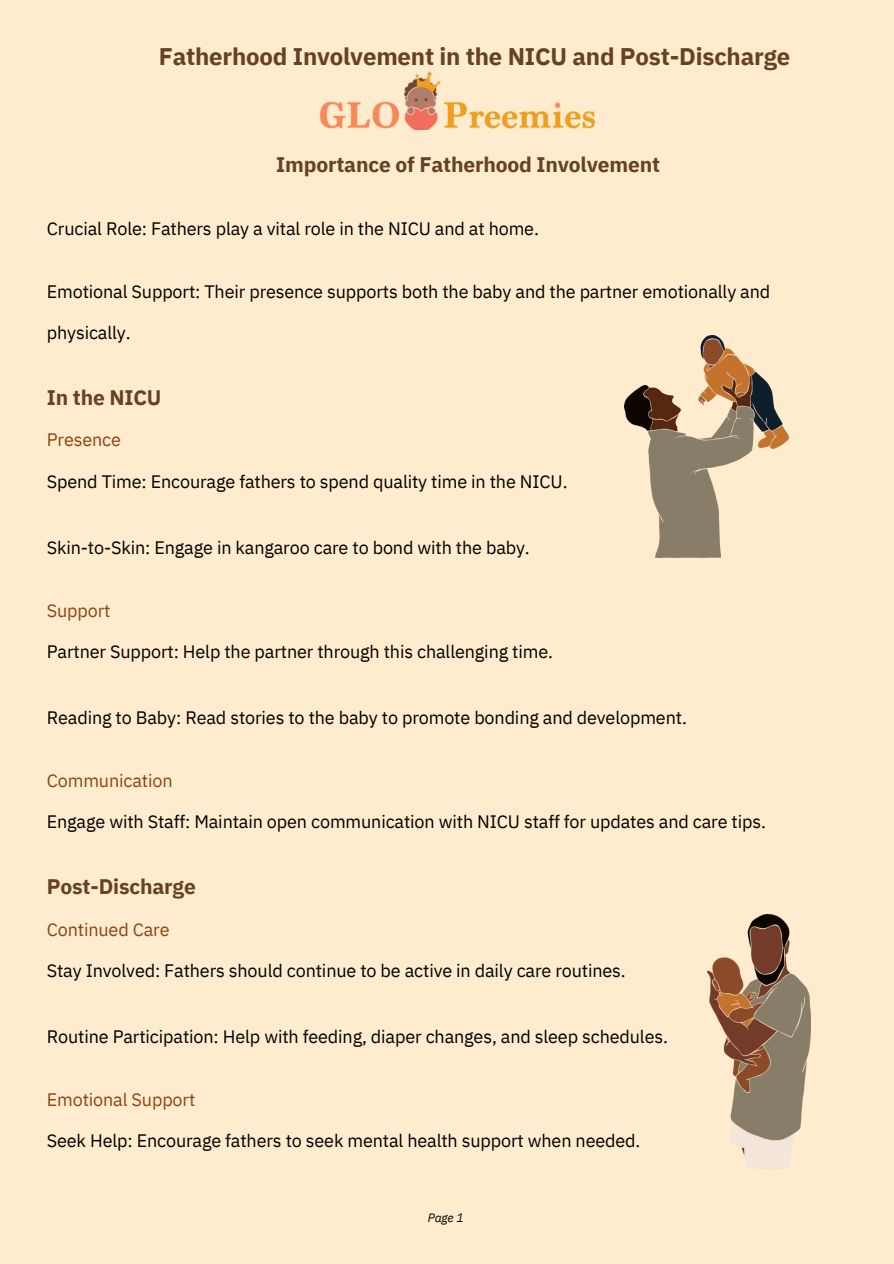
<style>
.page{position:relative;width:894px;height:1264px;background:#fff}
.page>*{position:absolute;margin:0;border:0;box-sizing:border-box;transform-origin:0 0}
.t1{font:700 24px "IBM Plex Sans";letter-spacing:-.01em;color:#654321}
.t2{font:700 21px "IBM Plex Sans";letter-spacing:-.01em;color:#654321}
.t3{font:18px "IBM Plex Sans";letter-spacing:-.01em;color:#000}
.t4{font:18px "IBM Plex Sans";letter-spacing:-.01em;color:#8b4513}
.t5{font:italic 12px "IBM Plex Sans";color:#000}
</style>
<div class="page">
<div style="left:0;top:0;width:893px;height:1263px;background:#ffebcd"></div>
<img style="left:624px;top:335px;width:164px;height:222px">
<img style="left:707px;top:914px;width:103px;height:254px">
<img style="left:320px;top:71px;width:276px;height:59px">
<h3 class="t1" style="left:159px;top:40px;width:632px">Fatherhood Involvement in the NICU and Post-Discharge</h3>
<p class="t2" style="left:276px;top:150px;width:385px">Importance of Fatherhood Involvement</p>
<p class="t3" style="left:47px;top:216px;width:493px">Crucial Role: Fathers play a vital role in the NICU and at home.</p>
<h3 class="t3" style="left:47px;top:279px;width:724px">Emotional Support: Their presence supports both the baby and the partner emotionally and</h3>
<h3 class="t3" style="left:47px;top:321px;width:85px">physically.</h3>
<h3 class="t2" style="left:47px;top:383px;width:116px">In the NICU</h3>
<h3 class="t4" style="left:47px;top:428px;width:76px">Presence</h3>
<h3 class="t3" style="left:47px;top:469px;width:522px">Spend Time: Encourage fathers to spend quality time in the NICU.</h3>
<h3 class="t3" style="left:47px;top:535px;width:484px">Skin-to-Skin: Engage in kangaroo care to bond with the baby.</h3>
<h2 class="t4" style="left:47px;top:598px;width:65px">Support</h2>
<h2 class="t3" style="left:47px;top:639px;width:507px">Partner Support: Help the partner through this challenging time.</h2>
<h3 class="t3" style="left:47px;top:705px;width:641px">Reading to Baby: Read stories to the baby to promote bonding and development.</h3>
<h2 class="t4" style="left:47px;top:768px;width:127px">Communication</h2>
<h2 class="t3" style="left:47px;top:810px;width:720px">Engage with Staff: Maintain open communication with NICU staff for updates and care tips.</h2>
<h3 class="t2" style="left:47px;top:872px;width:150px">Post-Discharge</h3>
<h3 class="t4" style="left:47px;top:917px;width:124px">Continued Care</h3>
<h3 class="t3" style="left:47px;top:958px;width:580px">Stay Involved: Fathers should continue to be active in daily care routines.</h3>
<h3 class="t3" style="left:47px;top:1024px;width:622px">Routine Participation: Help with feeding, diaper changes, and sleep schedules.</h3>
<h3 class="t4" style="left:47px;top:1087px;width:150px">Emotional Support</h3>
<h3 class="t3" style="left:47px;top:1128px;width:595px">Seek Help: Encourage fathers to seek mental health support when needed.</h3>
<p class="t5" style="left:427px;top:1209px;width:37px">Page 1</p>
</div>
